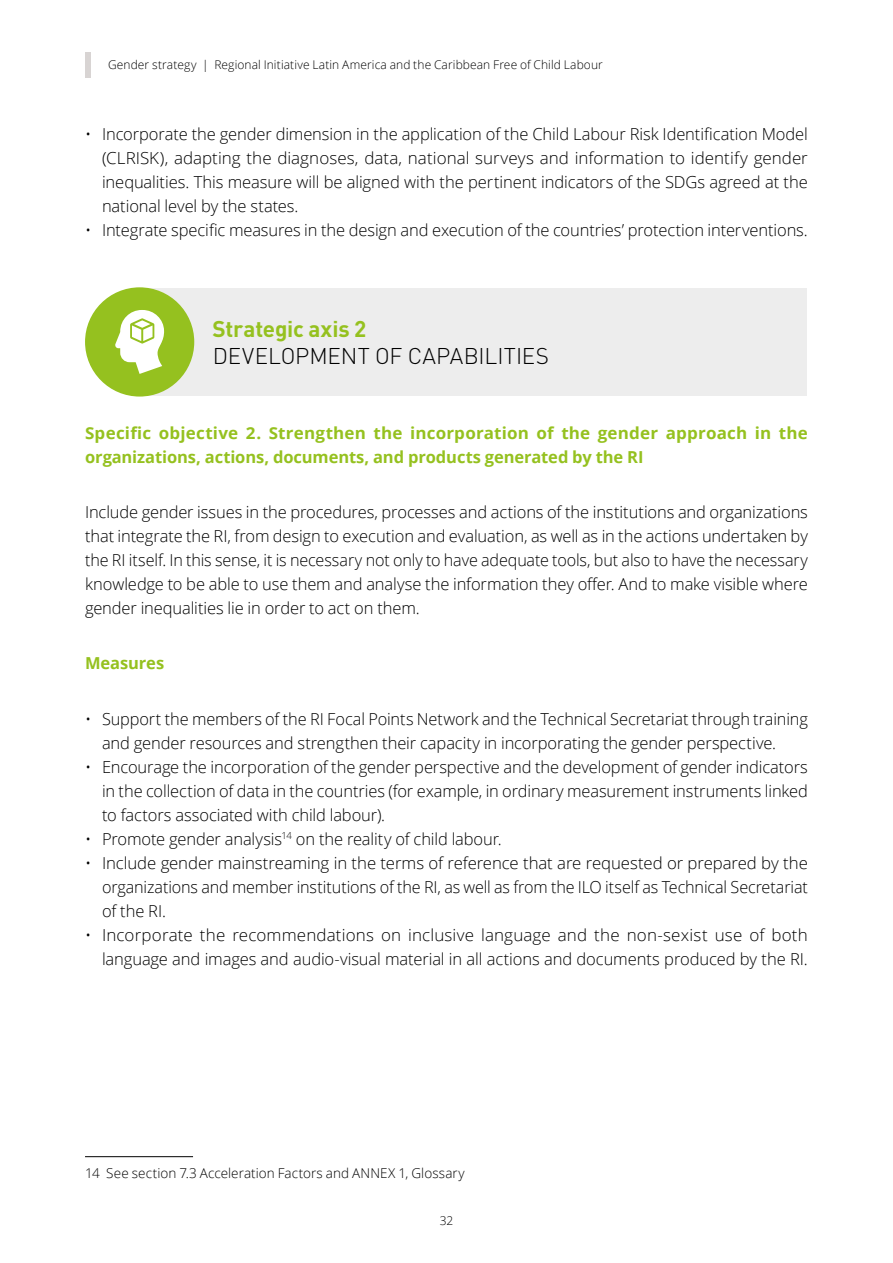
<style>
.page{position:relative;width:893px;height:1263px;background:#fff}
.page>*{position:absolute;margin:0;border:0;box-sizing:border-box;transform-origin:0 0}
.t1{font:300 22.5px "DIN Pro";letter-spacing:-.01em;color:#000}
.t2{font:700 22.5px "DIN Pro";letter-spacing:-.01em;color:#95c11f}
.t3{font:300 16.5px/24px "Open Sans";letter-spacing:-.005em;color:#000;text-align:justify}
.t4{font:700 16.5px/24px "Open Sans";letter-spacing:.005em;color:#95c11f}
.t5{font:300 13.5px "Open Sans";letter-spacing:.005em;color:#000}
.t6{font:300 12px "Open Sans";letter-spacing:.01em;color:#000}
</style>
<div class="page">
<div style="left:140px;top:288px;width:667px;height:108px;background:#ededed"></div>
<div style="left:85px;top:287px;width:109px;height:110px;background:#95c11f;border-radius:50%"></div>
<svg style="left:115px;top:310px;width:49px;height:64px"></svg>
<hr style="left:85px;top:1156px;width:108px;height:1px;background:#000">
<div style="left:85px;top:53px;width:5px;height:25px;background:#d8d4d3"></div>
<p class="t6" style="left:108px;top:57px;width:496px">Gender strategy | Regional Initiative Latin America and the Caribbean Free of Child Labour</p>
<p class="t3" style="left:102px;top:122px;width:707px;text-indent:-17px">• Incorporate the gender dimension in the application of the Child Labour Risk Identification Model (CLRISK), adapting the diagnoses, data, national surveys and information to identify gender inequalities. This measure will be aligned with the pertinent indicators of the SDGs agreed at the national level by the states.</p>
<p class="t3" style="left:85px;top:218px;width:724px">• Integrate specific measures in the design and execution of the countries’ protection interventions.</p>
<h1 class="t2" style="left:213px;top:314px;width:155px">Strategic axis 2</h1>
<h1 class="t1" style="left:213px;top:341px;width:338px">DEVELOPMENT OF CAPABILITIES</h1>
<p class="t4" style="left:85px;top:420px;width:724px">Specific objective 2. Strengthen the incorporation of the gender approach in the organizations, actions, documents, and products generated by the RI</p>
<p class="t3" style="left:85px;top:500px;width:724px">Include gender issues in the procedures, processes and actions of the institutions and organizations that integrate the RI, from design to execution and evaluation, as well as in the actions undertaken by the RI itself. In this sense, it is necessary not only to have adequate tools, but also to have the necessary knowledge to be able to use them and analyse the information they offer. And to make visible where gender inequalities lie in order to act on them.</p>
<p class="t4" style="left:85px;top:651px;width:81px">Measures</p>
<p class="t3" style="left:102px;top:706px;width:707px;text-indent:-17px">• Support the members of the RI Focal Points Network and the Technical Secretariat through training and gender resources and strengthen their capacity in incorporating the gender perspective.</p>
<p class="t3" style="left:102px;top:754px;width:707px;text-indent:-17px">• Encourage the incorporation of the gender perspective and the development of gender indicators in the collection of data in the countries (for example, in ordinary measurement instruments linked to factors associated with child labour).</p>
<p class="t3" style="left:85px;top:826px;width:418px">• Promote gender analysis<sup>14</sup> on the reality of child labour.</p>
<p class="t3" style="left:102px;top:850px;width:707px;text-indent:-17px">• Include gender mainstreaming in the terms of reference that are requested or prepared by the organizations and member institutions of the RI, as well as from the ILO itself as Technical Secretariat of the RI.</p>
<p class="t3" style="left:85px;top:922px;width:724px;text-align:right">• Incorporate the recommendations on inclusive language and the non-sexist use of both language and images and audio-visual material in all actions and documents produced by the RI.</p>
<p class="t5" style="left:85px;top:1164px;width:381px">14 See section 7.3 Acceleration Factors and ANNEX 1, Glossary</p>
<p class="t6" style="left:440px;top:1212px;width:15px">32</p>
</div>
